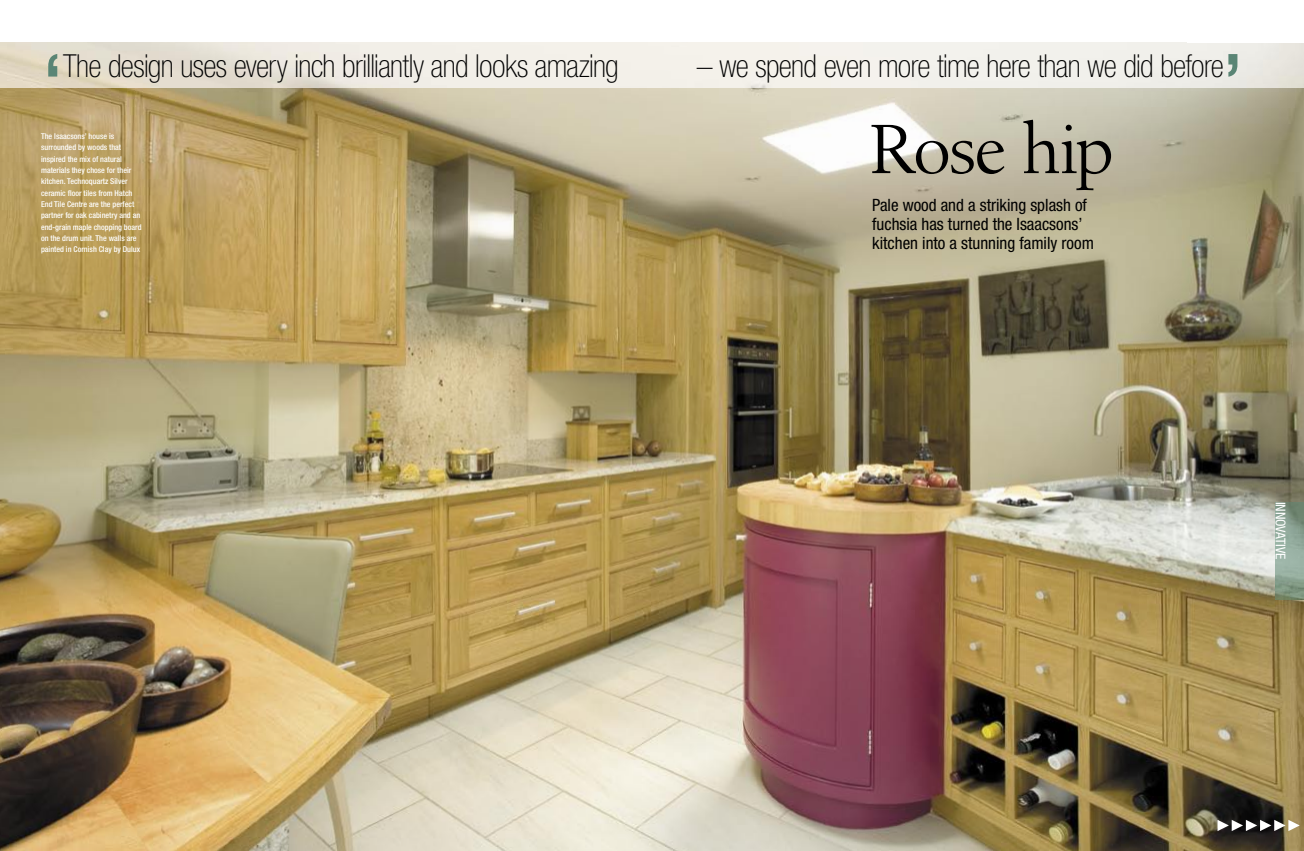
<style>
.page{position:relative;width:1304px;height:851px;background:#fff}
.page>*{position:absolute;margin:0;border:0;box-sizing:border-box;transform-origin:0 0}
.t1{font:500 condensed 79.1px "Helvetica Neue";color:#5a8575}
.t2{font:72px "Birka";letter-spacing:-.035em;color:#000}
.t3{font:100 condensed 31.8px "Helvetica Neue";letter-spacing:-.02em;color:#000}
.t4{font:condensed 17px/19.2px "Helvetica Neue";color:#000}
.t5{font:condensed 13.5px "Helvetica Neue";letter-spacing:-.005em;color:#fff}
.t6{font:500 condensed 8px/11.3px "Helvetica Neue";color:#fff}
</style>
<div class="page">
<img style="left:0;top:88px;width:1304px;height:762px">
<img style="left:1276px;top:502px;width:28px;height:97px">
<svg style="left:1217px;top:819px;width:83px;height:12px"></svg>
<h1 class="t1" style="left:43px;top:35px;width:20px">‘</h1>
<h1 class="t1" style="left:1242px;top:95px;width:20px;rotate:-180deg">‘</h1>
<h3 class="t3" style="left:63px;top:48px;width:557px">The design uses every inch brilliantly and looks amazing</h3>
<h3 class="t3" style="left:697px;top:48px;width:528px">– we spend even more time here than we did before</h3>
<p class="t6" style="left:41px;top:130px;width:102px">The Isaacsons’ house is surrounded by woods that inspired the mix of natural materials they chose for their kitchen. Technoquartz Silver ceramic floor tiles from Hatch<br>End Tile Centre are the perfect partner for oak cabinetry and an end-grain maple chopping board on the drum unit. The walls are painted in Cornish Clay by Dulux</p>
<h2 class="t2" style="left:869px;top:108px;width:246px">Rose hip</h2>
<h3 class="t4" style="left:872px;top:195px;width:223px">Pale wood and a striking splash of fuchsia has turned the Isaacsons’ kitchen into a stunning family room</h3>
<h3 class="t5" style="left:1288px;top:501px;width:59px;rotate:90deg">INNOVATIVE</h3>
</div>
